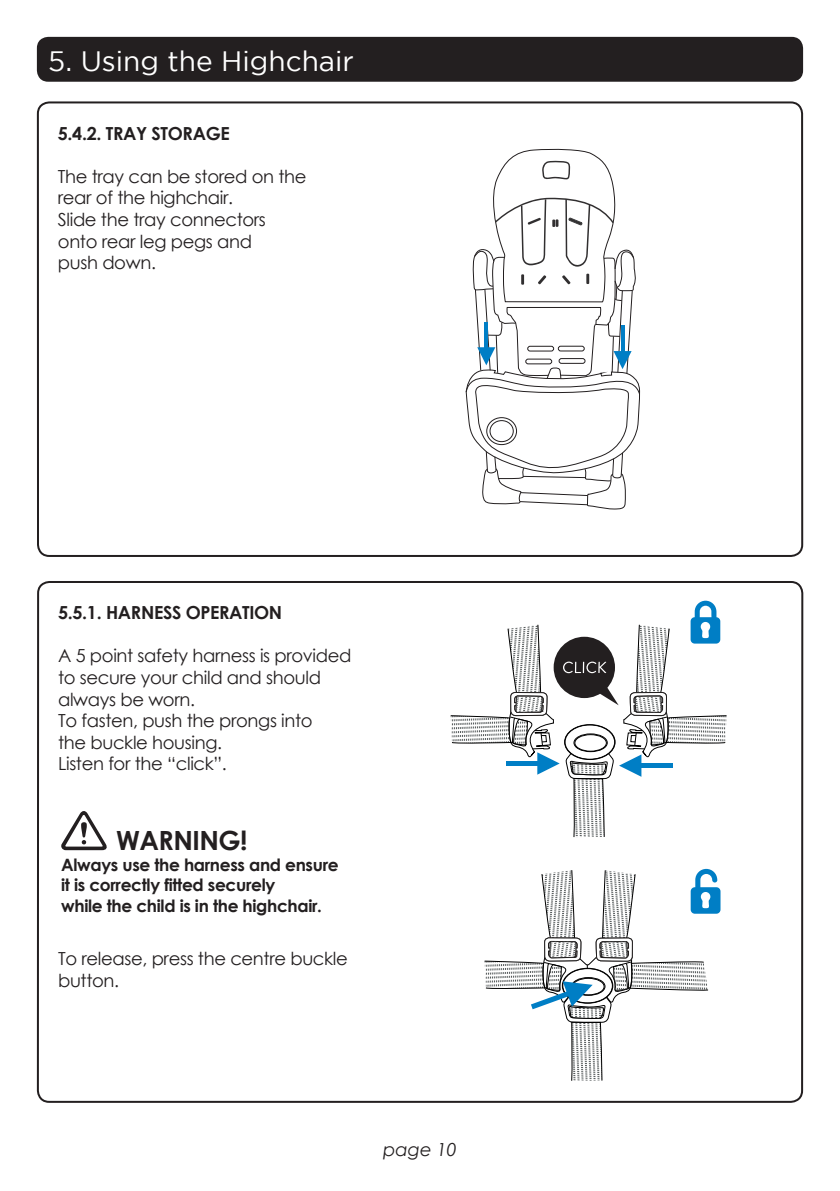
<style>
.page{position:relative;width:840px;height:1191px;background:#fff}
.page>*{position:absolute;margin:0;border:0;box-sizing:border-box;transform-origin:0 0}
.t1{font:28px "Gotham";color:#fff}
.t2{font:700 26.4px "Century Gothic";letter-spacing:-.02em;color:#231f20}
.t3{font:18px/21.6px "Century Gothic";letter-spacing:-.02em;color:#231f20}
.t4{font:700 18px "Century Gothic";letter-spacing:-.02em;color:#231f20}
.t5{font:italic 18px "Century Gothic";color:#231f20}
.t6{font:700 17px/20.4px "Century Gothic";letter-spacing:-.02em;color:#231f20}
</style>
<div class="page">
<div style="left:37px;top:37px;width:765px;height:45px;background:#231f20;border-radius:11px"></div>
<div style="left:37px;top:101px;width:765px;height:456px;border:2px solid #231f20;border-radius:11px"></div>
<svg style="left:61px;top:811px;width:46px;height:39px"></svg>
<svg style="left:465px;top:148px;width:175px;height:362px"></svg>
<svg style="left:620px;top:326px;width:4px;height:34px"></svg>
<svg style="left:450px;top:600px;width:277px;height:237px"></svg>
<svg style="left:484px;top:869px;width:236px;height:212px"></svg>
<h1 class="t1" style="left:48px;top:45px;width:307px">5. Using the Highchair</h1>
<p class="t4" style="left:58px;top:119px;width:173px">5.4.2. TRAY STORAGE</p>
<p class="t3" style="left:58px;top:165px;width:250px">The tray can be stored on the rear of the highchair.<br>Slide the tray connectors onto rear leg pegs and<br>push down.</p>
<p class="t4" style="left:58px;top:599px;width:225px">5.5.1. HARNESS OPERATION</p>
<p class="t3" style="left:58px;top:645px;width:295px">A 5 point safety harness is provided to secure your child and should always be worn.<br>To fasten, push the prongs into<br>the buckle housing.<br>Listen for the “click”.</p>
<h2 class="t2" style="left:116px;top:821px;width:133px">WARNING!</h2>
<p class="t6" style="left:61px;top:853px;width:279px">Always use the harness and ensure it is correctly fitted securely<br>while the child is in the highchair.</p>
<p class="t3" style="left:58px;top:947px;width:291px">To release, press the centre buckle button.</p>
<p class="t5" style="left:383px;top:1136px;width:75px">page 10</p>
</div>
